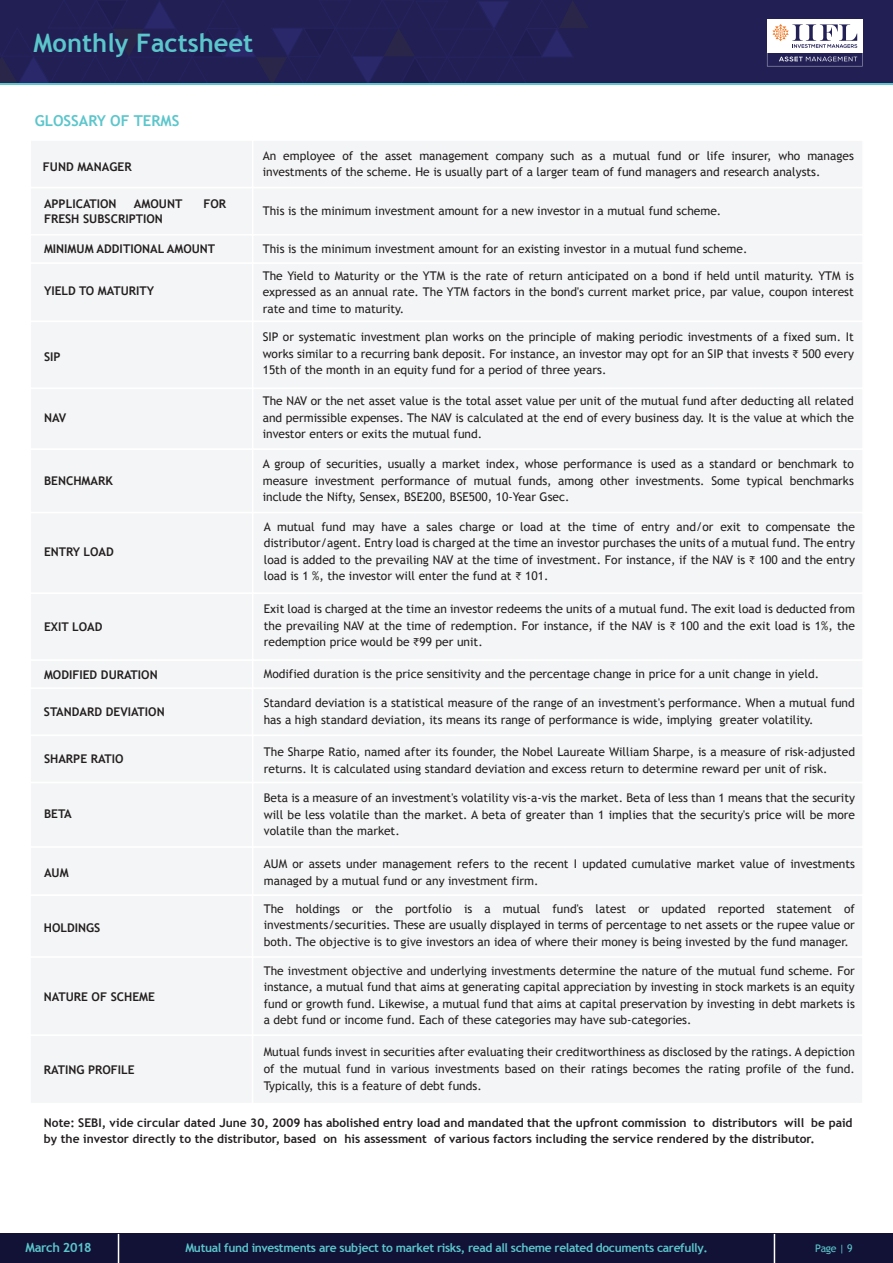
<style>
.page{position:relative;width:893px;height:1263px;background:#fff}
.page>*{position:absolute;margin:0;border:0;box-sizing:border-box;transform-origin:0 0}
.t1{font:700 25.5px "Trebuchet MS";color:#5bc6cc}
.t2{font:700 15px "Trebuchet MS";color:#5bc6cc}
.t3{font:700 12.75px "Trebuchet MS";letter-spacing:-.03em;color:#5bc6cc}
.t4{font:12px/16.5px "Trebuchet MS";color:#231f20;text-align:justify}
.t5{font:700 12px/16.5px "Trebuchet MS";color:#231f20}
.t6{font:700 12px "Trebuchet MS";letter-spacing:-.03em;color:#5bc6cd}
.t7{font:10.5px "Trebuchet MS";color:#5bc6cd}
.s1{font-family:"Myriad Pro"}
</style>
<div class="page">
<hr style="left:0;top:82px;width:893px;height:3px;background:#5bc6cc">
<div style="left:0;top:0;width:893px;height:82px;background:#211f53"></div>
<svg style="left:1px;top:0;width:572px;height:82px"></svg>
<div style="left:29px;top:187px;width:224px;height:49px;background:#f4f5f6"></div>
<div style="left:252px;top:187px;width:612px;height:49px;background:#f4f5f6"></div>
<div style="left:29px;top:139px;width:224px;height:49px;background:#f4f5f6;border:2px solid #fff"></div>
<div style="left:252px;top:139px;width:612px;height:49px;background:#f4f5f6;border:2px solid #fff"></div>
<div style="left:0;top:1234px;width:893px;height:29px;background:#121136"></div>
<svg style="left:774px;top:1234px;width:1px;height:29px"></svg>
<svg style="left:118px;top:1234px;width:1px;height:29px"></svg>
<div style="left:29px;top:234px;width:224px;height:30px;background:#f4f5f6"></div>
<div style="left:252px;top:234px;width:612px;height:30px;background:#f4f5f6"></div>
<div style="left:29px;top:659px;width:224px;height:30px;background:#f4f5f6"></div>
<div style="left:252px;top:659px;width:612px;height:30px;background:#f4f5f6"></div>
<div style="left:29px;top:262px;width:224px;height:60px;background:#f4f5f6"></div>
<div style="left:252px;top:262px;width:612px;height:60px;background:#f4f5f6"></div>
<div style="left:29px;top:321px;width:224px;height:68px;background:#f4f5f6;border:2px solid #fff"></div>
<div style="left:252px;top:321px;width:612px;height:68px;background:#f4f5f6;border:2px solid #fff"></div>
<div style="left:29px;top:388px;width:224px;height:62px;background:#f4f5f6;border:2px solid #fff"></div>
<div style="left:252px;top:388px;width:612px;height:62px;background:#f4f5f6;border:2px solid #fff"></div>
<div style="left:29px;top:448px;width:224px;height:65px;background:#f4f5f6;border:2px solid #fff"></div>
<div style="left:252px;top:448px;width:612px;height:65px;background:#f4f5f6;border:2px solid #fff"></div>
<div style="left:29px;top:512px;width:224px;height:82px;background:#f4f5f6;border:2px solid #fff"></div>
<div style="left:252px;top:512px;width:612px;height:82px;background:#f4f5f6;border:2px solid #fff"></div>
<div style="left:29px;top:592px;width:224px;height:69px;background:#f4f5f6;border:2px solid #fff"></div>
<div style="left:252px;top:592px;width:612px;height:69px;background:#f4f5f6;border:2px solid #fff"></div>
<div style="left:29px;top:687px;width:224px;height:49px;background:#f4f5f6;border:2px solid #fff"></div>
<div style="left:252px;top:687px;width:612px;height:49px;background:#f4f5f6;border:2px solid #fff"></div>
<div style="left:29px;top:735px;width:224px;height:48px;background:#f4f5f6;border:2px solid #fff"></div>
<div style="left:252px;top:735px;width:612px;height:48px;background:#f4f5f6;border:2px solid #fff"></div>
<div style="left:29px;top:782px;width:224px;height:66px;background:#f4f5f6;border:2px solid #fff"></div>
<div style="left:252px;top:782px;width:612px;height:66px;background:#f4f5f6;border:2px solid #fff"></div>
<div style="left:29px;top:846px;width:224px;height:50px;background:#f4f5f6"></div>
<div style="left:252px;top:846px;width:612px;height:50px;background:#f4f5f6"></div>
<div style="left:29px;top:894px;width:224px;height:64px;background:#f4f5f6;border:2px solid #fff"></div>
<div style="left:252px;top:894px;width:612px;height:64px;background:#f4f5f6;border:2px solid #fff"></div>
<div style="left:29px;top:956px;width:224px;height:80px;background:#f4f5f6"></div>
<div style="left:252px;top:956px;width:612px;height:80px;background:#f4f5f6"></div>
<div style="left:29px;top:1034px;width:224px;height:70px;background:#f4f5f6;border:2px solid #fff"></div>
<div style="left:252px;top:1034px;width:612px;height:70px;background:#f4f5f6;border:2px solid #fff"></div>
<div style="left:767px;top:19px;width:96px;height:33px;background:#fff"></div>
<svg style="left:767px;top:24px;width:96px;height:42px"></svg>
<h1 class="t1" style="left:34px;top:27px;width:221px">Monthly Factsheet</h1>
<p class="t2" style="left:35px;top:111px;width:146px">GLOSSARY OF TERMS</p>
<p class="t5" style="left:43px;top:158px;width:90px">FUND MANAGER</p>
<p class="t4" style="left:263px;top:148px;width:593px">An employee of the asset management company such as a mutual fund or life insurer, who manages investments of the scheme. He is usually part of a larger team of fund managers and research analysts.</p>
<p class="t5" style="left:44px;top:195px;width:74px">APPLICATION</p>
<p class="t5" style="left:134px;top:195px;width:50px">AMOUNT</p>
<p class="t5" style="left:203px;top:195px;width:24px">FOR</p>
<p class="t5" style="left:44px;top:210px;width:120px">FRESH SUBSCRIPTION</p>
<p class="t4" style="left:263px;top:203px;width:460px">This is the minimum investment amount for a new investor in a mutual fund scheme.</p>
<p class="t5" style="left:44px;top:240px;width:173px">MINIMUM ADDITIONAL AMOUNT</p>
<p class="t4" style="left:263px;top:241px;width:486px">This is the minimum investment amount for an existing investor in a mutual fund scheme.</p>
<p class="t5" style="left:44px;top:282px;width:112px">YIELD TO MATURITY</p>
<p class="t4" style="left:263px;top:268px;width:593px">The Yield to Maturity or the YTM is the rate of return anticipated on a bond if held until maturity. YTM is expressed as an annual rate. The YTM factors in the bond's current market price, par value, coupon interest rate and time to maturity.</p>
<p class="t5" style="left:44px;top:348px;width:18px">SIP</p>
<p class="t5" style="left:44px;top:409px;width:24px">NAV</p>
<p class="t5" style="left:44px;top:472px;width:70px">BENCHMARK</p>
<p class="t5" style="left:44px;top:543px;width:71px">ENTRY LOAD</p>
<p class="t5" style="left:44px;top:618px;width:60px">EXIT LOAD</p>
<p class="t4" style="left:263px;top:329px;width:593px">SIP or systematic investment plan works on the principle of making periodic investments of a fixed sum. It works similar to a recurring bank deposit. For instance, an investor may opt for an SIP that invests <span class="s1">₹</span> 500 every 15th of the month in an equity fund for a period of three years.</p>
<p class="t4" style="left:263px;top:393px;width:593px">The NAV or the net asset value is the total asset value per unit of the mutual fund after deducting all related and permissible expenses. The NAV is calculated at the end of every business day. It is the value at which the investor enters or exits the mutual fund.</p>
<p class="t4" style="left:263px;top:456px;width:593px">A group of securities, usually a market index, whose performance is used as a standard or benchmark to measure investment performance of mutual funds, among other investments. Some typical benchmarks include the Nifty, Sensex, BSE200, BSE500, 10-Year Gsec.</p>
<p class="t4" style="left:264px;top:518px;width:593px">A mutual fund may have a sales charge or load at the time of entry and/or exit to compensate the distributor/agent. Entry load is charged at the time an investor purchases the units of a mutual fund. The entry load is added to the prevailing NAV at the time of investment. For instance, if the NAV is <span class="s1">₹</span> 100 and the entry load is 1 %, the investor will enter the fund at <span class="s1">₹</span> 101.</p>
<p class="t4" style="left:264px;top:601px;width:593px">Exit load is charged at the time an investor redeems the units of a mutual fund. The exit load is deducted from the prevailing NAV at the time of redemption. For instance, if the NAV is <span class="s1">₹</span> 100 and the exit load is 1%, the redemption price would be <span class="s1">₹</span>99 per unit.</p>
<p class="t5" style="left:44px;top:666px;width:115px">MODIFIED DURATION</p>
<p class="t4" style="left:264px;top:666px;width:557px">Modified duration is the price sensitivity and the percentage change in price for a unit change in yield.</p>
<p class="t5" style="left:44px;top:703px;width:122px">STANDARD DEVIATION</p>
<p class="t4" style="left:264px;top:695px;width:593px">Standard deviation is a statistical measure of the range of an investment's performance. When a mutual fund has a high standard deviation, its means its range of performance is wide, implying greater volatility.</p>
<p class="t5" style="left:44px;top:751px;width:81px">SHARPE RATIO</p>
<p class="t4" style="left:264px;top:744px;width:593px">The Sharpe Ratio, named after its founder, the Nobel Laureate William Sharpe, is a measure of risk-adjusted returns. It is calculated using standard deviation and excess return to determine reward per unit of risk.</p>
<p class="t5" style="left:44px;top:806px;width:29px">BETA</p>
<p class="t4" style="left:264px;top:790px;width:593px">Beta is a measure of an investment's volatility vis-a-vis the market. Beta of less than 1 means that the security will be less volatile than the market. A beta of greater than 1 implies that the security's price will be more volatile than the market.</p>
<p class="t5" style="left:44px;top:865px;width:26px">AUM</p>
<p class="t4" style="left:264px;top:856px;width:593px">AUM or assets under management refers to the recent I updated cumulative market value of investments managed by a mutual fund or any investment firm.</p>
<p class="t5" style="left:44px;top:919px;width:58px">HOLDINGS</p>
<p class="t4" style="left:264px;top:901px;width:593px">The holdings or the portfolio is a mutual fund's latest or updated reported statement of investments/securities. These are usually displayed in terms of percentage to net assets or the rupee value or both. The objective is to give investors an idea of where their money is being invested by the fund manager.</p>
<p class="t5" style="left:44px;top:989px;width:113px">NATURE OF SCHEME</p>
<p class="t4" style="left:264px;top:962px;width:593px">The investment objective and underlying investments determine the nature of the mutual fund scheme. For instance, a mutual fund that aims at generating capital appreciation by investing in stock markets is an equity fund or growth fund. Likewise, a mutual fund that aims at capital preservation by investing in debt markets is a debt fund or income fund. Each of these categories may have sub-categories.</p>
<p class="t4" style="left:264px;top:1044px;width:593px">Mutual funds invest in securities after evaluating their creditworthiness as disclosed by the ratings. A depiction of the mutual fund in various investments based on their ratings becomes the rating profile of the fund.<br>Typically, this is a feature of debt funds.</p>
<p class="t5" style="left:44px;top:1114px;width:810px">Note: SEBI, vide circular dated June 30, 2009 has abolished entry load and mandated that the upfront commission to distributors will be paid by the investor directly to the distributor, based on his assessment of various factors including the service rendered by the distributor.</p>
<p class="t5" style="left:44px;top:1062px;width:92px">RATING PROFILE</p>
<p class="t3" style="left:26px;top:1240px;width:68px">March 2018</p>
<p class="t6" style="left:185px;top:1240px;width:524px">Mutual fund investments are subject to market risks, read all scheme related documents carefully.</p>
<p class="t7" style="left:815px;top:1242px;width:39px">Page | 9</p>
</div>
